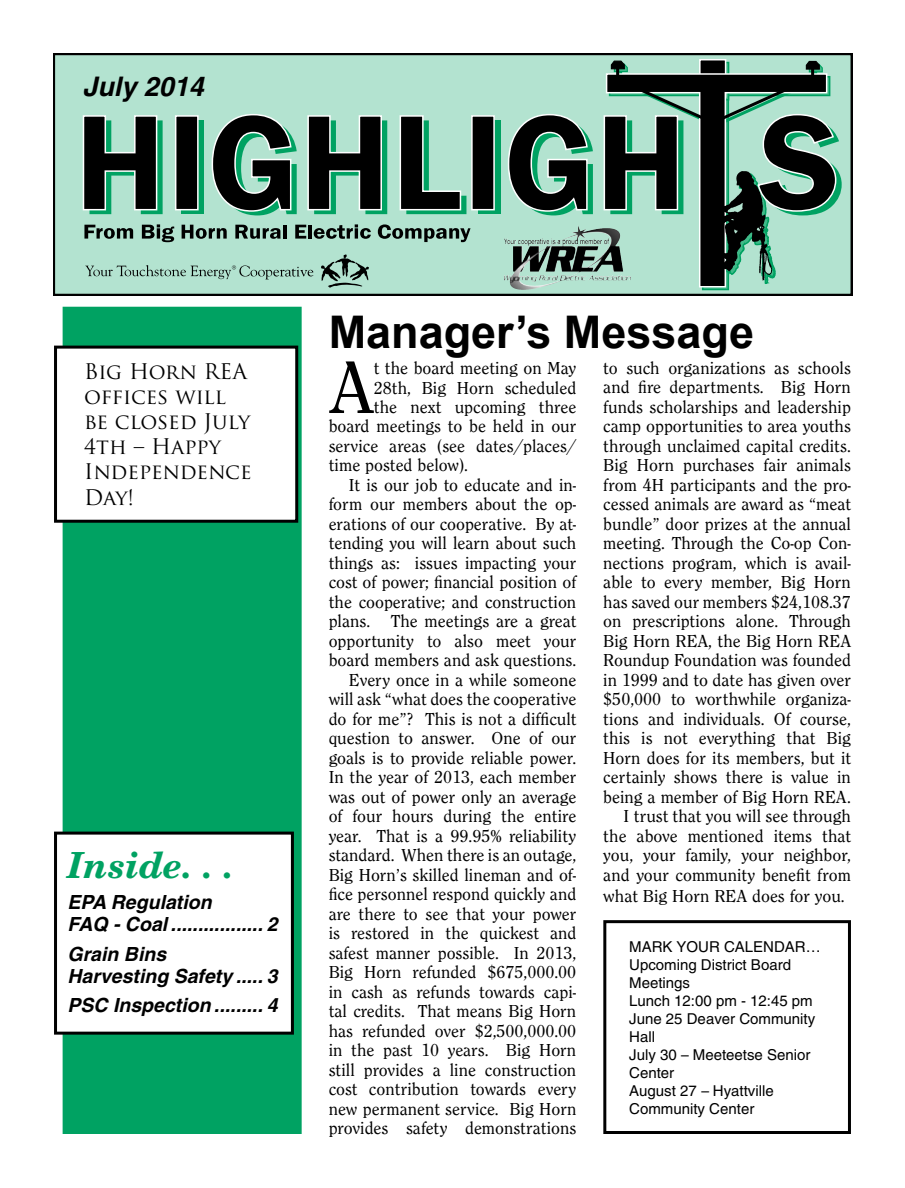
<style>
.page{position:relative;width:905px;height:1188px;background:#fff}
.page>*{position:absolute;margin:0;border:0;box-sizing:border-box;transform-origin:0 0}
.t1{font:76.5px "Clearface Regular DTC";color:#000}
.t2{font:700 45px "Arial";color:#000}
.t3{font:italic 700 36px "New Century Schlbk";color:#00a262}
.t4{font:italic 700 27px "Helvetica";color:#000}
.t5{font:21px/25.2px "Trajan Pro";color:#000}
.t6{font:italic 700 19.5px/22.5px "Helvetica";color:#000}
.t7{font:18px "Clearface Regular DTC";color:#000}
.t8{font:15px/18px "Helvetica";color:#000}
</style>
<div class="page">
<svg style="left:54px;top:54px;width:798px;height:241px;background:#a9d7c5"></svg>
<svg style="left:84px;top:225px;width:49px;height:14px"></svg>
<svg style="left:142px;top:224px;width:32px;height:18px"></svg>
<svg style="left:181px;top:225px;width:46px;height:14px"></svg>
<svg style="left:235px;top:225px;width:45px;height:14px"></svg>
<hr style="left:283px;top:225px;width:3px;height:14px;background:#000">
<svg style="left:295px;top:225px;width:11px;height:14px"></svg>
<hr style="left:308px;top:225px;width:3px;height:14px;background:#000">
<svg style="left:314px;top:224px;width:57px;height:15px"></svg>
<svg style="left:378px;top:224px;width:92px;height:18px;background:#729185"></svg>
<svg style="left:85px;top:265px;width:228px;height:15px;background:#99c3b2"></svg>
<svg style="left:321px;top:254px;width:48px;height:34px;background:#81a496"></svg>
<div style="left:182px;top:120px;width:22px;height:94px;background:#00a262"></div>
<div style="left:478px;top:120px;width:22px;height:94px;background:#00a262"></div>
<svg style="left:82px;top:114px;width:81px;height:100px;background:#436557"></svg>
<div style="left:176px;top:116px;width:22px;height:94px;background:#000"></div>
<div style="left:175px;top:115px;width:24px;height:95px;border:1px solid #fff"></div>
<svg style="left:211px;top:113px;width:86px;height:102px;background:#4c6d60"></svg>
<svg style="left:306px;top:114px;width:81px;height:100px;background:#446558"></svg>
<svg style="left:399px;top:114px;width:67px;height:100px;background:#618778"></svg>
<div style="left:471px;top:115px;width:24px;height:95px;background:#000;border:1px solid #fff"></div>
<svg style="left:507px;top:113px;width:86px;height:102px;background:#4d6e61"></svg>
<svg style="left:603px;top:60px;width:238px;height:235px;background:#688b7d"></svg>
<img style="left:560px;top:225px;width:18px;height:16px">
<div style="left:63px;top:307px;width:239px;height:827px;background:#00a262;border:3px solid #00a262"></div>
<div style="left:56px;top:833px;width:236px;height:200px;background:#fff"></div>
<div style="left:54px;top:832px;width:240px;height:203px;border:3px solid #000"></div>
<div style="left:603px;top:920px;width:247px;height:214px;border:3px solid #000"></div>
<div style="left:56px;top:347px;width:241px;height:174px;background:#fff"></div>
<div style="left:54px;top:346px;width:244px;height:177px;border:3px solid #000"></div>
<h3 class="t4" style="left:82px;top:70px;width:123px">July 2014</h3>
<p class="t5" style="left:84px;top:358px;width:169px">Big Horn REA offices will be closed July<br>4th – Happy<br>Independence<br>Day!</p>
<h3 class="t3" style="left:68px;top:843px;width:168px">Inside. . .</h3>
<p class="t6" style="left:68px;top:891px;width:211px">EPA Regulation<br>FAQ - Coal ................. 2</p>
<p class="t6" style="left:68px;top:942px;width:211px">Grain Bins<br>Harvesting Safety ..... 3</p>
<p class="t6" style="left:68px;top:994px;width:211px">PSC Inspection ......... 4</p>
<h2 class="t2" style="left:328px;top:302px;width:427px">Manager’s Message</h2>
<h1 class="t1" style="left:328px;top:345px;width:47px">A</h1>
<p class="t7" style="left:374px;top:358px;width:204px">t the board meeting on May</p>
<p class="t7" style="left:603px;top:358px;width:249px">to such organizations as schools</p>
<p class="t7" style="left:603px;top:377px;width:249px">and fire departments. Big Horn</p>
<p class="t7" style="left:603px;top:397px;width:249px">funds scholarships and leadership</p>
<p class="t7" style="left:603px;top:416px;width:249px">camp opportunities to area youths</p>
<p class="t7" style="left:603px;top:436px;width:249px">through unclaimed capital credits.</p>
<p class="t7" style="left:603px;top:455px;width:249px">Big Horn purchases fair animals</p>
<p class="t7" style="left:603px;top:475px;width:249px">from 4H participants and the pro-</p>
<p class="t7" style="left:603px;top:494px;width:249px">cessed animals are award as “meat</p>
<p class="t7" style="left:603px;top:514px;width:249px">bundle” door prizes at the annual</p>
<p class="t7" style="left:603px;top:533px;width:249px">meeting. Through the Co-op Con-</p>
<p class="t7" style="left:603px;top:553px;width:249px">nections program, which is avail-</p>
<p class="t7" style="left:603px;top:572px;width:249px">able to every member, Big Horn</p>
<p class="t7" style="left:603px;top:592px;width:249px">has saved our members $24,108.37</p>
<p class="t7" style="left:603px;top:611px;width:249px">on prescriptions alone. Through</p>
<p class="t7" style="left:603px;top:631px;width:249px">Big Horn REA, the Big Horn REA</p>
<p class="t7" style="left:603px;top:650px;width:249px">Roundup Foundation was founded</p>
<p class="t7" style="left:603px;top:670px;width:249px">in 1999 and to date has given over</p>
<p class="t7" style="left:603px;top:689px;width:249px">$50,000 to worthwhile organiza-</p>
<p class="t7" style="left:603px;top:709px;width:249px">tions and individuals. Of course,</p>
<p class="t7" style="left:603px;top:728px;width:249px">this is not everything that Big</p>
<p class="t7" style="left:603px;top:748px;width:249px">Horn does for its members, but it</p>
<p class="t7" style="left:603px;top:767px;width:249px">certainly shows there is value in</p>
<p class="t7" style="left:603px;top:787px;width:249px">being a member of Big Horn REA.</p>
<p class="t7" style="left:623px;top:806px;width:229px">I trust that you will see through</p>
<p class="t7" style="left:603px;top:826px;width:249px">the above mentioned items that</p>
<p class="t7" style="left:603px;top:845px;width:249px">you, your family, your neighbor,</p>
<p class="t7" style="left:603px;top:865px;width:249px">and your community benefit from</p>
<p class="t7" style="left:603px;top:886px;width:243px">what Big Horn REA does for you.</p>
<p class="t8" style="left:629px;top:938px;width:193px">MARK YOUR CALENDAR…<br>Upcoming District Board<br>Meetings<br>Lunch 12:00 pm - 12:45 pm<br>June 25 Deaver Community<br>Hall<br>July 30 – Meeteetse Senior<br>Center<br>August 27 – Hyattville<br>Community Center</p>
<p class="t7" style="left:374px;top:377px;width:204px">28th, Big Horn scheduled</p>
<p class="t7" style="left:374px;top:397px;width:204px">the next upcoming three</p>
<p class="t7" style="left:328px;top:416px;width:249px">board meetings to be held in our</p>
<p class="t7" style="left:328px;top:436px;width:249px">service areas (see dates/places/</p>
<p class="t7" style="left:328px;top:455px;width:141px">time posted below).</p>
<p class="t7" style="left:349px;top:475px;width:229px">It is our job to educate and in-</p>
<p class="t7" style="left:328px;top:494px;width:249px">form our members about the op-</p>
<p class="t7" style="left:328px;top:514px;width:249px">erations of our cooperative. By at-</p>
<p class="t7" style="left:328px;top:533px;width:249px">tending you will learn about such</p>
<p class="t7" style="left:328px;top:553px;width:249px">things as: issues impacting your</p>
<p class="t7" style="left:328px;top:572px;width:249px">cost of power; financial position of</p>
<p class="t7" style="left:328px;top:592px;width:249px">the cooperative; and construction</p>
<p class="t7" style="left:328px;top:611px;width:249px">plans. The meetings are a great</p>
<p class="t7" style="left:328px;top:631px;width:249px">opportunity to also meet your</p>
<p class="t7" style="left:328px;top:650px;width:249px">board members and ask questions.</p>
<p class="t7" style="left:349px;top:670px;width:229px">Every once in a while someone</p>
<p class="t7" style="left:328px;top:689px;width:249px">will ask “what does the cooperative</p>
<p class="t7" style="left:328px;top:709px;width:249px">do for me”? This is not a difficult</p>
<p class="t7" style="left:328px;top:728px;width:249px">question to answer. One of our</p>
<p class="t7" style="left:328px;top:748px;width:249px">goals is to provide reliable power.</p>
<p class="t7" style="left:328px;top:767px;width:249px">In the year of 2013, each member</p>
<p class="t7" style="left:328px;top:787px;width:249px">was out of power only an average</p>
<p class="t7" style="left:328px;top:806px;width:249px">of four hours during the entire</p>
<p class="t7" style="left:328px;top:826px;width:249px">year. That is a 99.95% reliability</p>
<p class="t7" style="left:328px;top:845px;width:249px">standard. When there is an outage,</p>
<p class="t7" style="left:328px;top:865px;width:249px">Big Horn’s skilled lineman and of-</p>
<p class="t7" style="left:328px;top:884px;width:249px">fice personnel respond quickly and</p>
<p class="t7" style="left:328px;top:904px;width:249px">are there to see that your power</p>
<p class="t7" style="left:328px;top:923px;width:249px">is restored in the quickest and</p>
<p class="t7" style="left:328px;top:943px;width:249px">safest manner possible. In 2013,</p>
<p class="t7" style="left:328px;top:962px;width:249px">Big Horn refunded $675,000.00</p>
<p class="t7" style="left:328px;top:982px;width:249px">in cash as refunds towards capi-</p>
<p class="t7" style="left:328px;top:1001px;width:249px">tal credits. That means Big Horn</p>
<p class="t7" style="left:328px;top:1021px;width:249px">has refunded over $2,500,000.00</p>
<p class="t7" style="left:328px;top:1040px;width:249px">in the past 10 years. Big Horn</p>
<p class="t7" style="left:328px;top:1060px;width:249px">still provides a line construction</p>
<p class="t7" style="left:328px;top:1079px;width:249px">cost contribution towards every</p>
<p class="t7" style="left:328px;top:1099px;width:249px">new permanent service. Big Horn</p>
<p class="t7" style="left:328px;top:1118px;width:249px">provides safety demonstrations</p>
</div>
